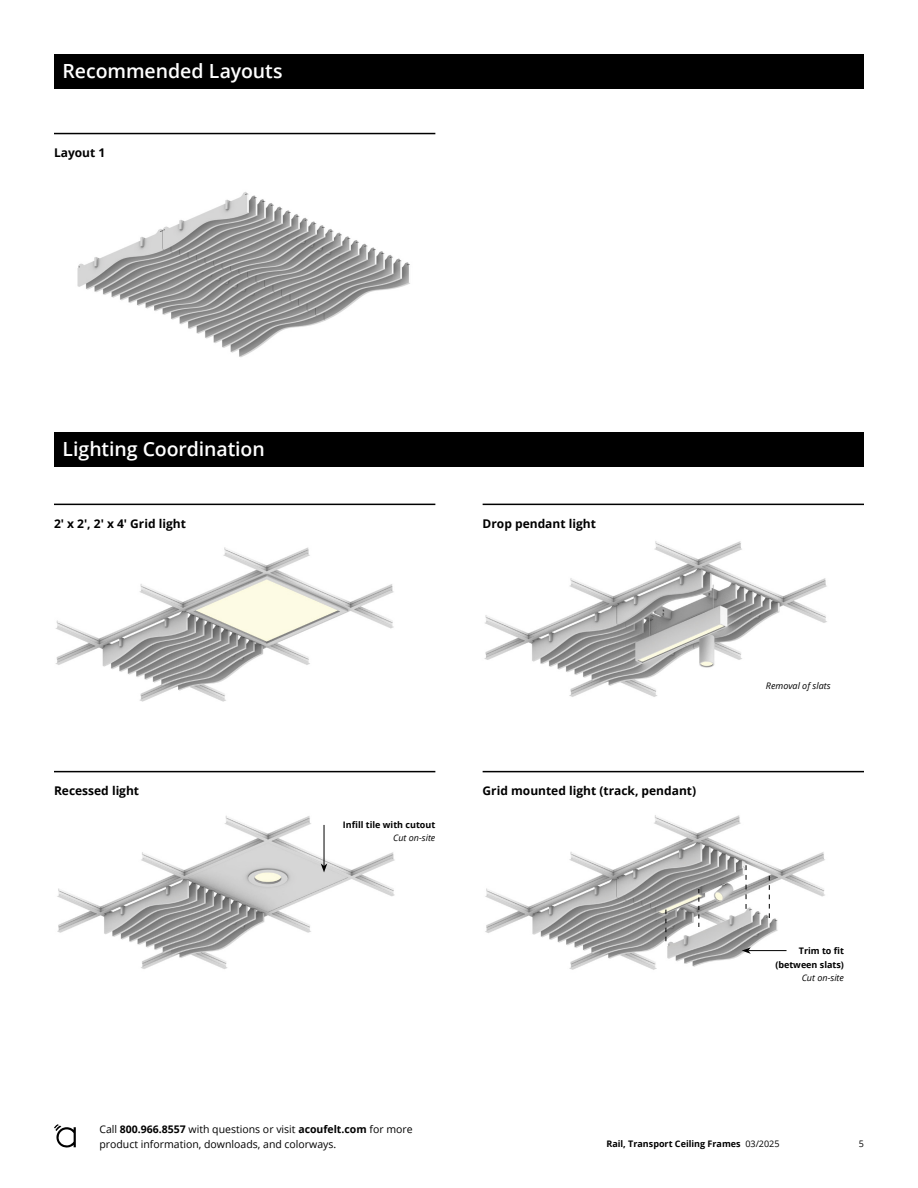
<style>
.page{position:relative;width:918px;height:1188px;background:#fff}
.page>*{position:absolute;margin:0;border:0;box-sizing:border-box;transform-origin:0 0}
.t1{font:600 19.5px "Open Sans";letter-spacing:-.005em;color:#fff}
.t2{font:700 12px "Open Sans";color:#000}
.t3{font:10.5px/15px "Open Sans";color:#000}
.t4{font:700 9px/13.5px "Open Sans";color:#000;text-align:right}
.t5{font:italic 9px "Open Sans";color:#000}
.t6{font:9px "Open Sans";color:#000}
.s1{font-weight:700}
.s2{font-weight:400}
</style>
<div class="page">
<svg style="left:54px;top:1124px;width:22px;height:24px"></svg>
<img style="left:484px;top:541px;width:343px;height:156px">
<img style="left:485px;top:815px;width:340px;height:155px">
<img style="left:57px;top:815px;width:338px;height:154px">
<img style="left:55px;top:547px;width:339px;height:155px">
<img style="left:77px;top:192px;width:333px;height:166px">
<hr style="left:54px;top:133px;width:381px;height:1px;background:#000">
<div style="left:54px;top:54px;width:810px;height:34px;background:#000"></div>
<hr style="left:54px;top:504px;width:381px;height:1px;background:#000">
<hr style="left:483px;top:504px;width:381px;height:1px;background:#000">
<hr style="left:54px;top:771px;width:381px;height:1px;background:#000">
<hr style="left:483px;top:771px;width:381px;height:1px;background:#000">
<hr style="left:324px;top:825px;width:1px;height:41px;background:#000">
<svg style="left:321px;top:863px;width:6px;height:9px"></svg>
<svg style="left:746px;top:865px;width:1px;height:44px"></svg>
<svg style="left:769px;top:876px;width:1px;height:42px"></svg>
<svg style="left:699px;top:889px;width:1px;height:38px"></svg>
<svg style="left:666px;top:910px;width:1px;height:31px"></svg>
<hr style="left:748px;top:950px;width:39px;height:1px;background:#000">
<svg style="left:742px;top:947px;width:9px;height:7px"></svg>
<div style="left:54px;top:432px;width:810px;height:34px;background:#000"></div>
<h1 class="t1" style="left:63px;top:57px;width:222px">Recommended Layouts</h1>
<p class="t2" style="left:54px;top:144px;width:53px">Layout 1</p>
<h1 class="t1" style="left:63px;top:435px;width:204px">Lighting Coordination</h1>
<p class="t2" style="left:54px;top:515px;width:133px">2' x 2', 2' x 4' Grid light</p>
<p class="t2" style="left:483px;top:515px;width:115px">Drop pendant light</p>
<p class="t2" style="left:54px;top:782px;width:87px">Recessed light</p>
<p class="t2" style="left:483px;top:782px;width:215px">Grid mounted light (track, pendant)</p>
<p class="t4" style="left:343px;top:818px;width:94px">Infill tile with cutout</p>
<p class="t5" style="left:393px;top:832px;width:44px">Cut on-site</p>
<p class="t5" style="left:766px;top:680px;width:66px">Removal of slats</p>
<p class="t4" style="left:775px;top:944px;width:70px">Trim to fit (between slats)</p>
<p class="t5" style="left:802px;top:972px;width:44px">Cut on-site</p>
<p class="t3" style="left:99px;top:1121px;width:315px">Call <span class="s1">800.966.8557</span> with questions or visit <span class="s1">acoufelt.com</span> for more product information, downloads, and colorways.</p>
<p class="t4" style="left:606px;top:1137px;width:175px">Rail, Transport Ceiling Frames <span class="s2">03/2025</span></p>
<p class="t6" style="left:859px;top:1138px;width:7px">5</p>
</div>
